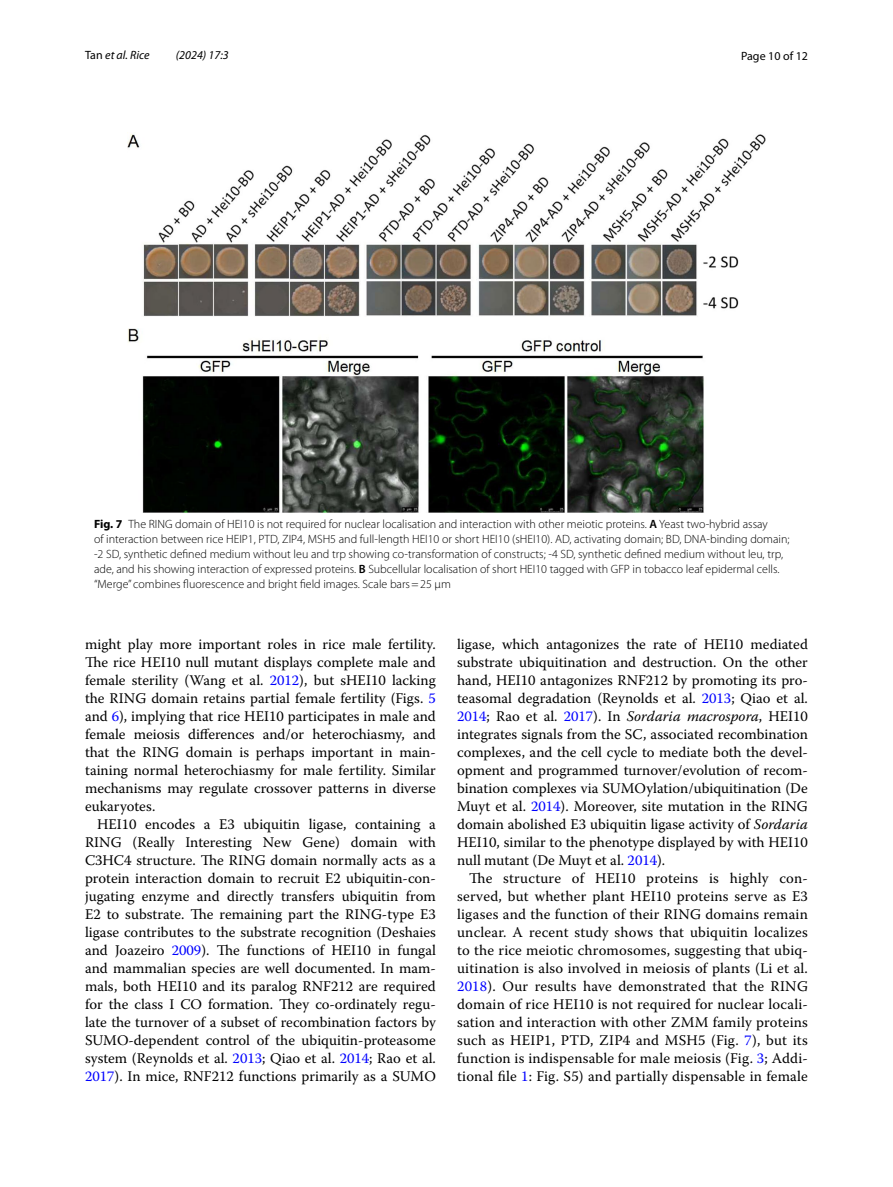
<style>
.page{position:relative;width:893px;height:1187px;background:#fff}
.page>*{position:absolute;margin:0;border:0;box-sizing:border-box;transform-origin:0 0}
.t1{font:14.7px/18px "Warnock Pro";color:#000;text-align:justify}
.t2{font:300 12px/15px "Myriad Pro";color:#000}
.t3{font:italic 12px "Myriad Pro";color:#000}
.t4{font:12px "Myriad Pro";color:#000}
.s1{font-style:normal}
.s2{font-weight:700}
.s3{font-weight:600}
.s4{color:#00f}
.s5{font-style:italic}
</style>
<div class="page">
<img style="left:127px;top:134px;width:638px;height:379px">
<p class="t3" style="left:85px;top:48px;width:66px"><span class="s1">Tan</span> et al. Rice</p>
<p class="t3" style="left:176px;top:48px;width:54px">(2024) 17:3</p>
<p class="t4" style="left:741px;top:48px;width:68px">Page 10 of 12</p>
<p class="t2" style="left:94px;top:517px;width:697px"><span class="s2">Fig. 7</span> The RING domain of HEI10 is not required for nuclear localisation and interaction with other meiotic proteins. <span class="s3">A</span> Yeast two-hybrid assay<br>of interaction between rice HEIP1, PTD, ZIP4, MSH5 and full-length HEI10 or short HEI10 (sHEI10). AD, activating domain; BD, DNA-binding domain; -2 SD, synthetic defined medium without leu and trp showing co-transformation of constructs; -4 SD, synthetic defined medium without leu, trp, ade, and his showing interaction of expressed proteins. <span class="s3">B</span> Subcellular localisation of short HEI10 tagged with GFP in tobacco leaf epidermal cells. “Merge” combines fluorescence and bright field images. Scale bars=25 μm</p>
<p class="t1" style="left:85px;top:635px;width:352px">might play more important roles in rice male fertility.<br>The rice HEI10 null mutant displays complete male and female sterility (Wang et al. <span class="s4">2012</span>), but sHEI10 lacking the RING domain retains partial female fertility (Figs. <span class="s4">5 </span>and <span class="s4">6</span>), implying that rice HEI10 participates in male and female meiosis differences and/or heterochiasmy, and that the RING domain is perhaps important in main&shy;taining normal heterochiasmy for male fertility. Similar mechanisms may regulate crossover patterns in diverse eukaryotes.</p>
<p class="t1" style="left:85px;top:815px;width:352px;text-indent:12px">HEI10 encodes a E3 ubiquitin ligase, containing a RING (Really Interesting New Gene) domain with C3HC4 structure. The RING domain normally acts as a protein interaction domain to recruit E2 ubiquitin-con&shy;jugating enzyme and directly transfers ubiquitin from E2 to substrate. The remaining part the RING-type E3 ligase contributes to the substrate recognition (Deshaies and Joazeiro <span class="s4">2009</span>). The functions of HEI10 in fungal and mammalian species are well documented. In mam&shy;mals, both HEI10 and its paralog RNF212 are required for the class I CO formation. They co-ordinately regu&shy;late the turnover of a subset of recombination factors by SUMO-dependent control of the ubiquitin-proteasome system (Reynolds et al. <span class="s4">2013</span>; Qiao et al. <span class="s4">2014</span>; Rao et al.<br><span class="s4">2017</span>). In mice, RNF212 functions primarily as a SUMO</p>
<p class="t1" style="left:457px;top:635px;width:352px">ligase, which antagonizes the rate of HEI10 mediated substrate ubiquitination and destruction. On the other hand, HEI10 antagonizes RNF212 by promoting its pro&shy;teasomal degradation (Reynolds et al. <span class="s4">2013</span>; Qiao et al.<br><span class="s4">2014</span>; Rao et al. <span class="s4">2017</span>). In <span class="s5">Sordaria macrospora</span>, HEI10 integrates signals from the SC, associated recombination complexes, and the cell cycle to mediate both the devel&shy;opment and programmed turnover/evolution of recom&shy;bination complexes via SUMOylation/ubiquitination (De Muyt et al. <span class="s4">2014</span>). Moreover, site mutation in the RING domain abolished E3 ubiquitin ligase activity of <span class="s5">Sordaria </span>HEI10, similar to the phenotype displayed by with HEI10 null mutant (De Muyt et al. <span class="s4">2014</span>).</p>
<p class="t1" style="left:457px;top:869px;width:352px;text-indent:12px">The structure of HEI10 proteins is highly con&shy;served, but whether plant HEI10 proteins serve as E3 ligases and the function of their RING domains remain unclear. A recent study shows that ubiquitin localizes to the rice meiotic chromosomes, suggesting that ubiq&shy;uitination is also involved in meiosis of plants (Li et al.<br><span class="s4">2018</span>). Our results have demonstrated that the RING domain of rice HEI10 is not required for nuclear locali&shy;sation and interaction with other ZMM family proteins such as HEIP1, PTD, ZIP4 and MSH5 (Fig. <span class="s4">7</span>), but its function is indispensable for male meiosis (Fig. <span class="s4">3</span>; Addi&shy;tional file <span class="s4">1</span>: Fig. S5) and partially dispensable in female</p>
</div>
